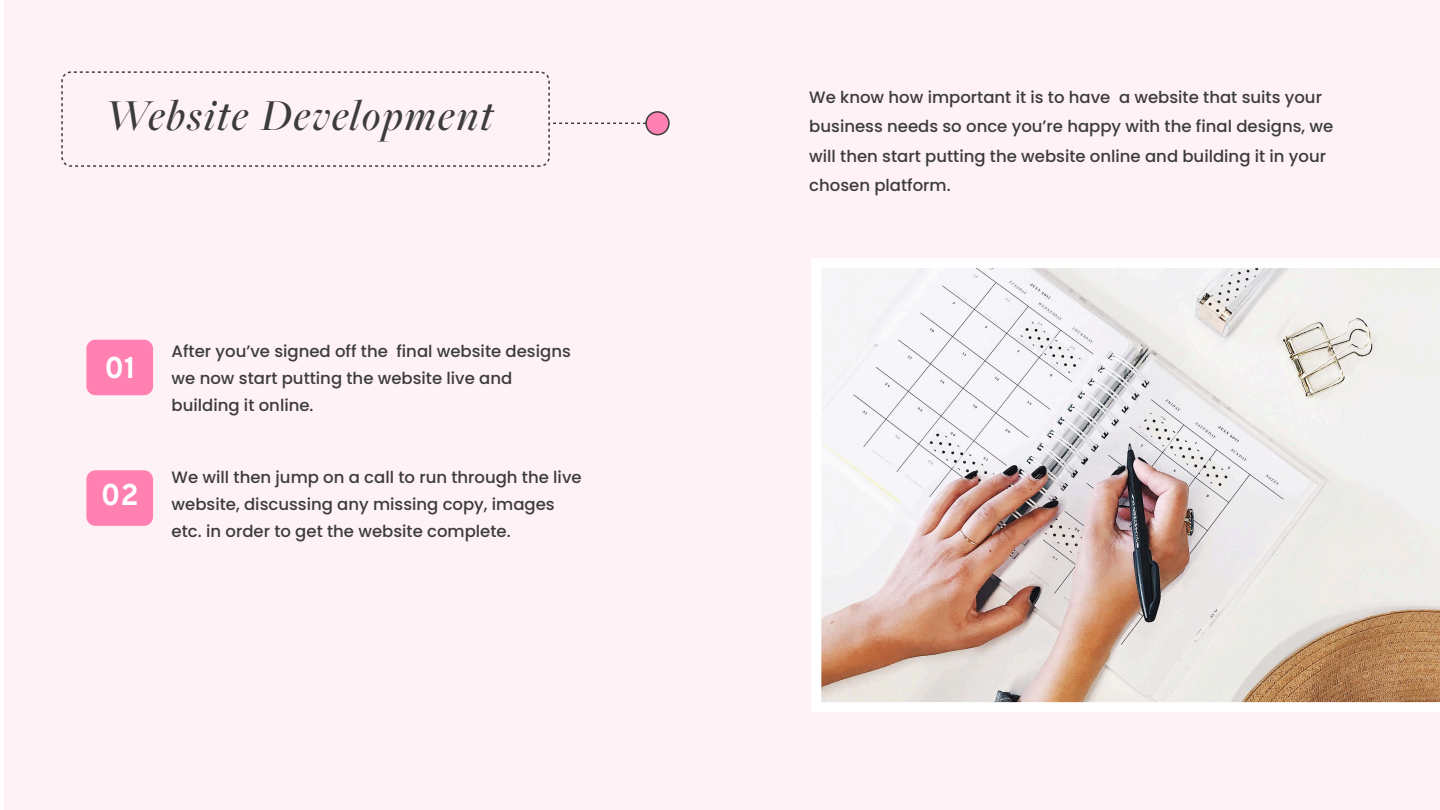
<style>
.page{position:relative;width:1440px;height:810px;background:#fff}
.page>*{position:absolute;margin:0;border:0;box-sizing:border-box;transform-origin:0 0}
.t1{font:italic 500 45.9px "Freight Big Pro";letter-spacing:.05em;color:#3c3c3b}
.t2{font:30px "Overpass";color:#fff}
.t3{font:500 16.5px/27px "Poppins";color:#3c3c3b}
</style>
<div class="page">
<div style="left:5px;top:0;width:1435px;height:810px;background:#fff2f7"></div>
<svg style="left:550px;top:123px;width:95px;height:1px"></svg>
<div style="left:646px;top:112px;width:23px;height:23px;background:#ff80b1;border-radius:50%"></div>
<div style="left:645px;top:111px;width:25px;height:24px;border:2px solid #3c3c3b;border-radius:50%"></div>
<div style="left:61px;top:71px;width:489px;height:96px;border:2px dashed #3c3c3b;border-radius:9px"></div>
<svg style="left:812px;top:258px;width:628px;height:454px"></svg>
<div style="left:86px;top:340px;width:67px;height:55px;background:#ff80b1;border-radius:9px"></div>
<div style="left:86px;top:470px;width:67px;height:56px;background:#ff80b1;border-radius:9px"></div>
<h1 class="t1" style="left:105px;top:86px;width:390px">Website Development</h1>
<h2 class="t2" style="left:105px;top:343px;width:33px">01</h2>
<h2 class="t2" style="left:101px;top:471px;width:40px">02</h2>
<p class="t3" style="left:172px;top:338px;width:401px">After you’ve signed off the final website designs we now start putting the website live and building it online.</p>
<p class="t3" style="left:172px;top:464px;width:412px">We will then jump on a call to run through the live website, discussing any missing copy, images etc. in order to get the website complete.</p>
<p class="t3" style="left:809px;top:83px;width:526px;line-height:29.2px">We know how important it is to have a website that suits your business needs so once you’re happy with the final designs, we will then start putting the website online and building it in your chosen platform.</p>
</div>
